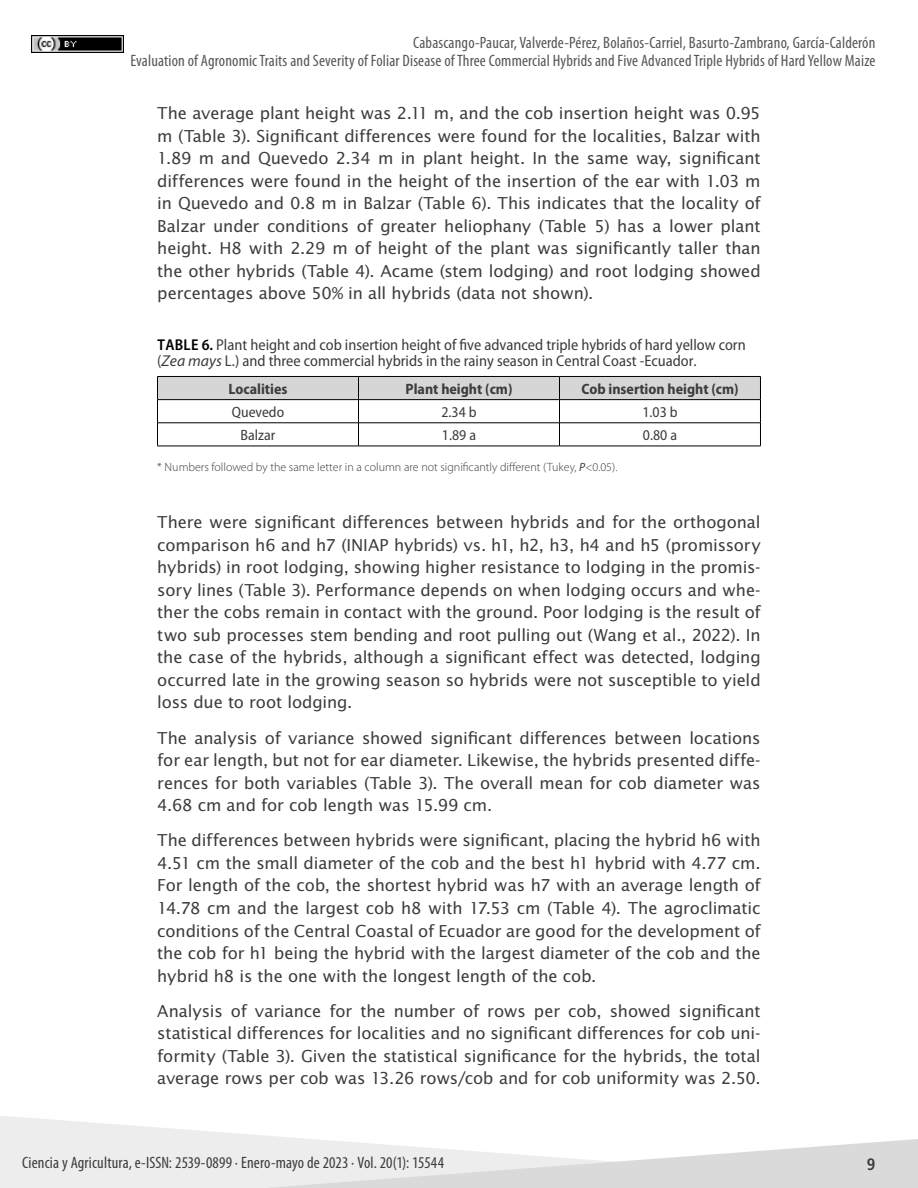
<style>
.page{position:relative;width:918px;height:1188px;background:#fff}
.page>*{position:absolute;margin:0;border:0;box-sizing:border-box;transform-origin:0 0}
.t1{font:16.5px/22.5px "Lucida Sans Std";letter-spacing:-.01em;color:#3c3c3b;text-align:justify}
.t2{font:condensed 16.5px/18px "Myriad Pro";letter-spacing:.01em;color:#575756;text-align:right}
.t3{font:condensed 16.5px "Myriad Pro";letter-spacing:.01em;color:#3c3c3b}
.t4{font:700 condensed 16.5px "Frutiger LT Std";color:#3c3c3b}
.t5{font:semi-condensed 15.75px/16.5px "Myriad Pro";color:#3c3c3b}
.t6{font:700 semi-condensed 15px "Myriad Pro";color:#3c3c3b}
.t7{font:semi-condensed 15px "Myriad Pro";color:#3c3c3b}
.t8{font:300 12px "Myriad Pro";color:#3c3c3b}
.s1{font-weight:600;color:#000}
.s2{font-style:italic;font-stretch:normal}
.s3{font-weight:400;font-style:italic}
.s4{font-style:italic}
</style>
<div class="page">
<img style="left:31px;top:36px;width:92px;height:17px">
<svg style="left:0;top:1116px;width:305px;height:72px;fill:#ededed"></svg>
<svg style="left:269px;top:1139px;width:649px;height:49px"></svg>
<svg style="left:157px;top:376px;width:604px;height:70px"></svg>
<hr style="left:157px;top:446px;width:202px;height:1px;background:#000">
<hr style="left:359px;top:446px;width:200px;height:1px;background:#000">
<hr style="left:559px;top:446px;width:202px;height:1px;background:#000">
<p class="t2" style="left:130px;top:33px;width:747px">Cabascango-Paucar, Valverde-Pérez, Bolaños-Carriel, Basurto-Zambrano, García-Calderón<br>Evaluation of Agronomic Traits and Severity of Foliar Disease of Three Commercial Hybrids and Five Advanced Triple Hybrids of Hard Yellow Maize</p>
<p class="t1" style="left:157px;top:102px;width:605px">The average plant height was 2.11 m, and the cob insertion height was 0.95 m (Table 3). Significant differences were found for the localities, Balzar with 1.89 m and Quevedo 2.34 m in plant height. In the same way, significant differences were found in the height of the insertion of the ear with 1.03 m in Quevedo and 0.8 m in Balzar (Table 6). This indicates that the locality of Balzar under conditions of greater heliophany (Table 5) has a lower plant height. H8 with 2.29 m of height of the plant was significantly taller than the other hybrids (Table 4). Acame (stem lodging) and root lodging showed percentages above 50% in all hybrids (data not shown).</p>
<p class="t5" style="left:157px;top:336px;width:590px"><span class="s1">TABLE 6.</span> Plant height and cob insertion height of five advanced triple hybrids of hard yellow corn (<span class="s2">Zea mays</span> L.) and three commercial hybrids in the rainy season in Central Coast -Ecuador.</p>
<p class="t6" style="left:228px;top:380px;width:61px">Localities</p>
<p class="t6" style="left:406px;top:380px;width:108px">Plant height (cm)</p>
<p class="t6" style="left:581px;top:380px;width:159px">Cob insertion height (cm)</p>
<p class="t7" style="left:232px;top:404px;width:54px">Quevedo</p>
<p class="t7" style="left:441px;top:404px;width:37px">2.34 b</p>
<p class="t7" style="left:642px;top:404px;width:37px">1.03 b</p>
<p class="t7" style="left:241px;top:427px;width:36px">Balzar</p>
<p class="t7" style="left:442px;top:427px;width:36px">1.89 a</p>
<p class="t7" style="left:643px;top:427px;width:36px">0.80 a</p>
<p class="t8" style="left:157px;top:460px;width:462px">* Numbers followed by the same letter in a column are not significantly different (Tukey, <span class="s3">P</span>&lt;0.05).</p>
<p class="t1" style="left:157px;top:511px;width:605px">There were significant differences between hybrids and for the orthogonal comparison h6 and h7 (INIAP hybrids) vs<span class="s4">.</span> h1, h2, h3, h4 and h5 (promissory hybrids) in root lodging, showing higher resistance to lodging in the promis&shy;sory lines (Table 3). Performance depends on when lodging occurs and whe&shy;ther the cobs remain in contact with the ground. Poor lodging is the result of two sub processes stem bending and root pulling out (Wang et al., 2022). In the case of the hybrids, although a significant effect was detected, lodging occurred late in the growing season so hybrids were not susceptible to yield loss due to root lodging.</p>
<p class="t1" style="left:157px;top:727px;width:605px">The analysis of variance showed significant differences between locations for ear length, but not for ear diameter. Likewise, the hybrids presented diffe&shy;rences for both variables (Table 3). The overall mean for cob diameter was 4.68 cm and for cob length was 15.99 cm.</p>
<p class="t1" style="left:157px;top:830px;width:605px">The differences between hybrids were significant, placing the hybrid h6 with 4.51 cm the small diameter of the cob and the best h1 hybrid with 4.77 cm.<br>For length of the cob, the shortest hybrid was h7 with an average length of 14.78 cm and the largest cob h8 with 17.53 cm (Table 4). The agroclimatic conditions of the Central Coastal of Ecuador are good for the development of the cob for h1 being the hybrid with the largest diameter of the cob and the hybrid h8 is the one with the longest length of the cob.</p>
<p class="t1" style="left:157px;top:1000px;width:605px">Analysis of variance for the number of rows per cob, showed significant statistical differences for localities and no significant differences for cob uni&shy;formity (Table 3). Given the statistical significance for the hybrids, the total average rows per cob was 13.26 rows/cob and for cob uniformity was 2.50.</p>
<p class="t3" style="left:22px;top:1153px;width:423px">Ciencia y Agricultura, e-ISSN: 2539-0899 ∙ Enero-mayo de 2023 ∙ Vol. 20(1): 15544</p>
<p class="t4" style="left:867px;top:1154px;width:10px">9</p>
</div>
